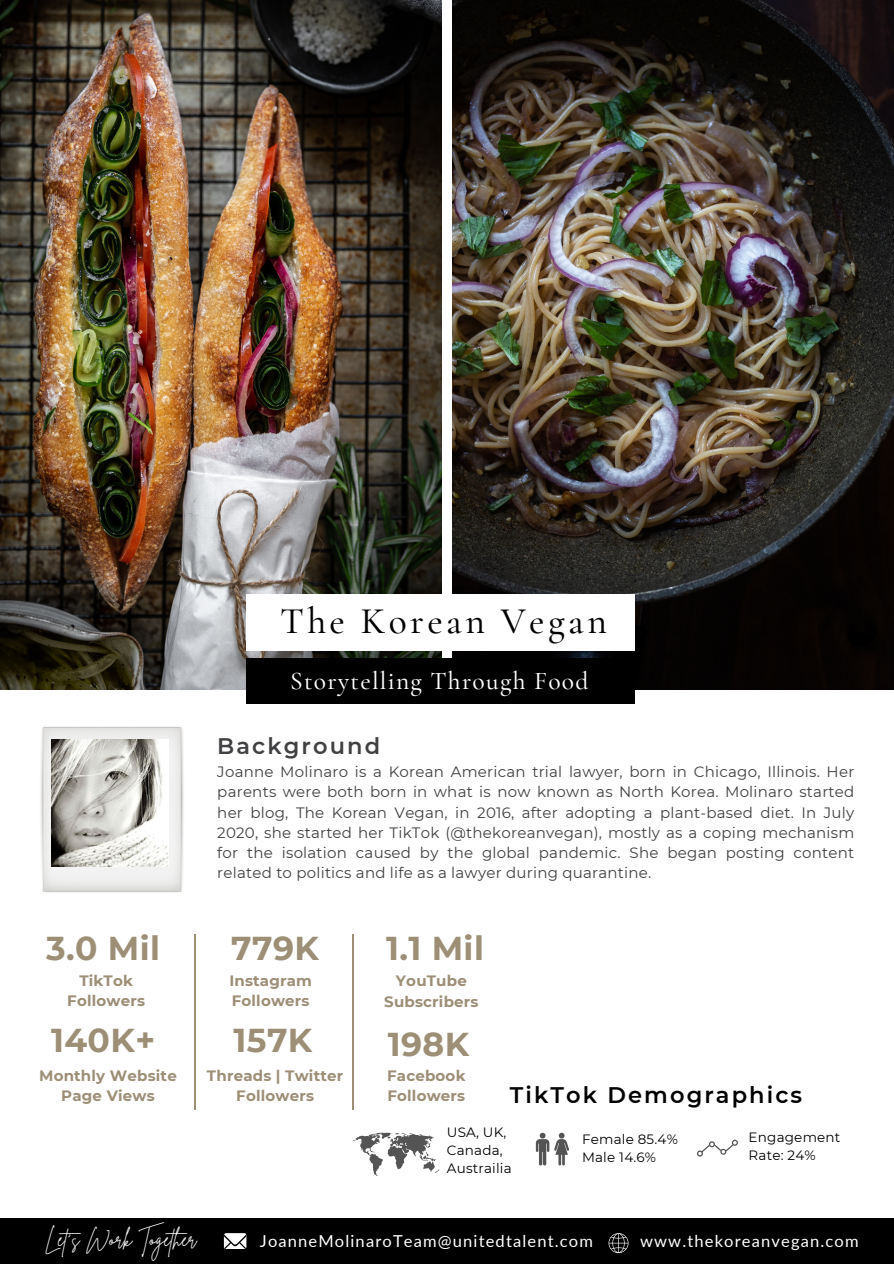
<style>
.page{position:relative;width:894px;height:1264px;background:#fff}
.page>*{position:absolute;margin:0;border:0;box-sizing:border-box;transform-origin:0 0}
.t1{font:500 37.5px "Cormorant Garamond";letter-spacing:.095em;color:#000}
.t2{font:700 33px "Montserrat";letter-spacing:.015em;color:#9d8e76}
.t3{font:500 25.5px "Cormorant Garamond";letter-spacing:.05em;color:#fff}
.t4{font:600 22.5px "Montserrat";letter-spacing:.095em;color:#000}
.t5{font:600 22.5px "Montserrat";letter-spacing:.095em;color:#414042}
.t6{font:19.5px "Brittany Signature";letter-spacing:.02em;color:#fff}
.t7{font:16.5px "Lato";letter-spacing:.07em;color:#fff}
.t8{font:15px/20.2px "Montserrat";letter-spacing:.015em;color:#414042;text-align:justify}
.t9{font:700 15px/20.2px "Montserrat";letter-spacing:.015em;color:#9d8e76;text-align:center}
.t10{font:13.5px/18px "Montserrat";letter-spacing:.015em;color:#000}
</style>
<div class="page">
<img style="left:0;top:0;width:441px;height:690px">
<img style="left:452px;top:0;width:441px;height:690px">
<div style="left:246px;top:658px;width:388px;height:46px;background:#000"></div>
<svg style="left:352px;top:1132px;width:87px;height:43px"></svg>
<hr style="left:194px;top:934px;width:2px;height:175px;background:#9d8e76">
<hr style="left:352px;top:934px;width:2px;height:175px;background:#9d8e76">
<div style="left:246px;top:594px;width:388px;height:57px;background:#fff"></div>
<svg style="left:535px;top:1132px;width:33px;height:33px"></svg>
<svg style="left:697px;top:1139px;width:40px;height:17px"></svg>
<div style="left:0;top:1217px;width:893px;height:46px;background:#000"></div>
<svg style="left:224px;top:1233px;width:22px;height:15px"></svg>
<svg style="left:608px;top:1233px;width:20px;height:19px"></svg>
<img style="left:40px;top:726px;width:144px;height:166px">
<img style="left:52px;top:739px;width:117px;height:127px">
<h1 class="t1" style="left:280px;top:598px;width:328px">The Korean Vegan</h1>
<h3 class="t3" style="left:290px;top:665px;width:300px">Storytelling Through Food</h3>
<h3 class="t5" style="left:217px;top:732px;width:164px">Background</h3>
<p class="t8" style="left:217px;top:761px;width:638px">Joanne Molinaro is a Korean American trial lawyer, born in Chicago, Illinois. Her parents were both born in what is now known as North Korea. Molinaro started her blog, The Korean Vegan, in 2016, after adopting a plant-based diet. In July 2020, she started her TikTok (@thekoreanvegan), mostly as a coping mechanism for the isolation caused by the global pandemic. She began posting content related to politics and life as a lawyer during quarantine.</p>
<h2 class="t2" style="left:46px;top:928px;width:115px">3.0 Mil</h2>
<h2 class="t2" style="left:231px;top:928px;width:89px">779K</h2>
<h2 class="t2" style="left:386px;top:928px;width:99px">1.1 Mil</h2>
<p class="t9" style="left:67px;top:970px;width:79px">TikTok<br>Followers</p>
<p class="t9" style="left:229px;top:970px;width:84px;text-align:left">Instagram<br>Followers</p>
<p class="t9" style="left:384px;top:970px;width:96px">YouTube<br>Subscribers</p>
<h2 class="t2" style="left:51px;top:1020px;width:105px">140K+</h2>
<h2 class="t2" style="left:233px;top:1020px;width:80px">157K</h2>
<h2 class="t2" style="left:387px;top:1023px;width:83px">198K</h2>
<p class="t9" style="left:39px;top:1065px;width:139px">Monthly Website<br>Page Views</p>
<p class="t9" style="left:387px;top:1065px;width:80px;text-align:left">Facebook<br>Followers</p>
<p class="t9" style="left:207px;top:1065px;width:138px">Threads | Twitter<br>Followers</p>
<h3 class="t4" style="left:509px;top:1081px;width:294px">TikTok Demographics</h3>
<p class="t10" style="left:446px;top:1123px;width:66px">USA, UK,<br>Canada,<br>Austrailia</p>
<p class="t10" style="left:748px;top:1128px;width:93px">Engagement<br>Rate: 24%</p>
<p class="t10" style="left:582px;top:1129px;width:97px">Female 85.4%<br>Male 14.6%</p>
<h3 class="t6" style="left:45px;top:1226px;width:153px">Let's Work Together</h3>
<p class="t7" style="left:260px;top:1230px;width:334px">JoanneMolinaroTeam@unitedtalent.com</p>
<p class="t7" style="left:639px;top:1230px;width:220px">www.thekoreanvegan.com</p>
</div>
